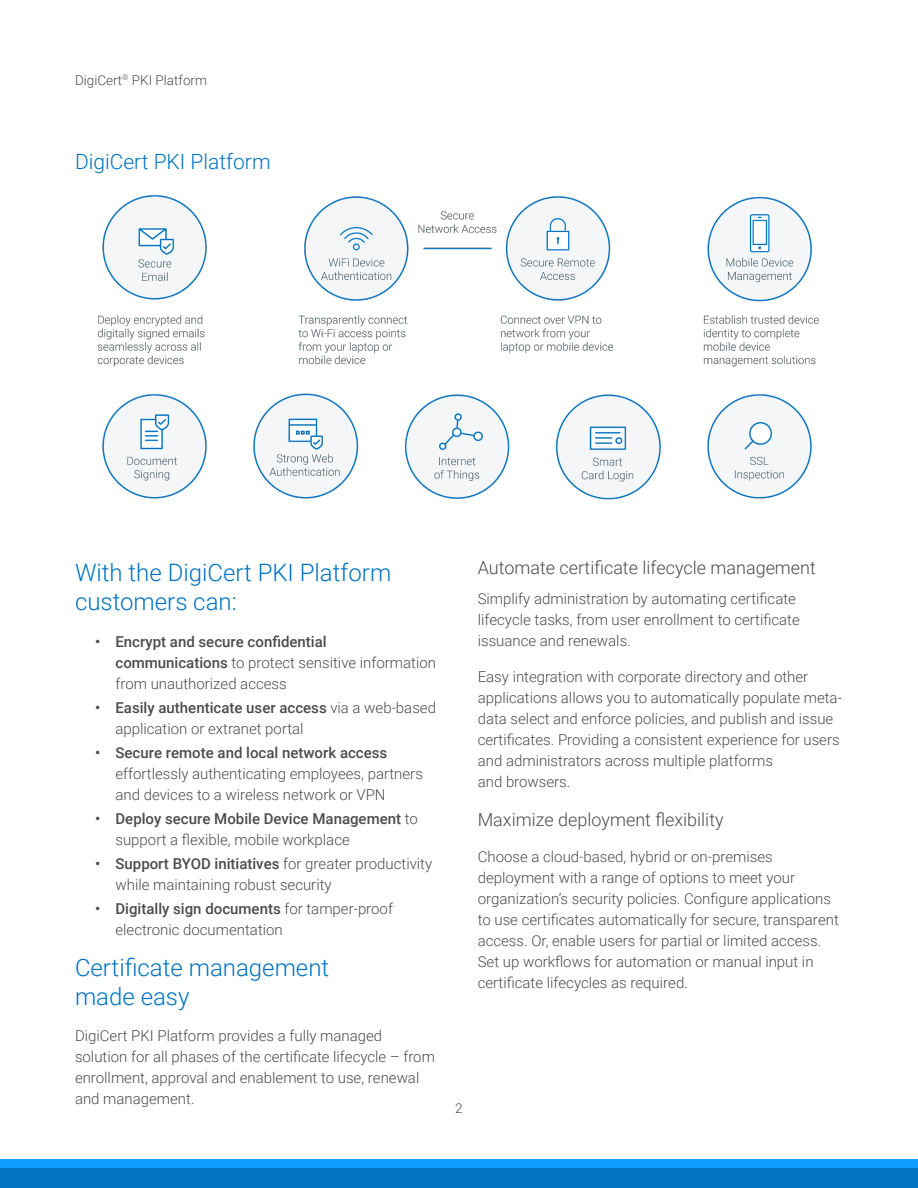
<style>
.page{position:relative;width:918px;height:1188px;background:#fff}
.page>*{position:absolute;margin:0;border:0;box-sizing:border-box;transform-origin:0 0}
.H2B_-_16_Auto_0__017{font:300 24px/28.8px "Roboto";color:#0073c2}
.H3B_-_14_Auto_0__017{font:300 21px "Roboto";color:#0073c2}
.H4_-_12_Auto_0__4C4C{font:300 18px "Roboto";color:#4c4c4d}
.P2B_Following_H1_H2{font:300 15px/21px "Roboto";color:#4c4c4d}
.P2D_Following_H4_-_1{font:300 15px/21px "Roboto";color:#4c4c4d}
.t1{font:500 15px/21px "Roboto";color:#4c4c4d}
.P3_Page_Numbers_Doc{font:300 13.5px "Roboto";color:#4c4c4d}
.s1{font-weight:500}
.s2{font-weight:300}
</style>
<div class="page">
<div style="left:0;top:1168px;width:918px;height:20px;background:#0073c2"></div>
<div style="left:0;top:1160px;width:918px;height:8px;background:#0f9dff"></div>
<img style="left:97px;top:195px;width:722px;height:305px">
<p class="P3_Page_Numbers_Doc" style="left:75px;top:70px;width:134px">DigiCert<sup>®</sup> PKI Platform</p>
<p class="H3B_-_14_Auto_0__017" style="left:75px;top:147px;width:197px">DigiCert PKI Platform</p>
<p class="H2B_-_16_Auto_0__017" style="left:75px;top:557px;width:318px">With the DigiCert PKI Platform customers can:</p>
<p class="P2B_Following_H1_H2" style="left:116px;top:631px;width:322px;text-indent:-20px"><span class="s1">• Encrypt and secure confidential communications</span> to protect sensitive information from unauthorized access</p>
<p class="P2B_Following_H1_H2" style="left:116px;top:697px;width:322px;text-indent:-20px"><span class="s1">• Easily authenticate user access</span> via a web-based application or extranet portal</p>
<p class="P2B_Following_H1_H2" style="left:116px;top:742px;width:309px;text-indent:-20px"><span class="s1">• Secure remote and local network access </span>effortlessly authenticating employees, partners and devices to a wireless network or VPN</p>
<p class="t1" style="left:116px;top:808px;width:304px;text-indent:-20px">• Deploy secure Mobile Device Management <span class="s2">to support a flexible, mobile workplace</span></p>
<p class="P2B_Following_H1_H2" style="left:116px;top:853px;width:318px;text-indent:-20px"><span class="s1">• Support BYOD initiatives</span> for greater productivity while maintaining robust security</p>
<p class="P2B_Following_H1_H2" style="left:116px;top:898px;width:279px;text-indent:-20px"><span class="s1">• Digitally sign documents</span> for tamper-proof electronic documentation</p>
<p class="H2B_-_16_Auto_0__017" style="left:75px;top:952px;width:256px">Certificate management made easy</p>
<p class="P2B_Following_H1_H2" style="left:75px;top:1024px;width:362px">DigiCert PKI Platform provides a fully managed solution for all phases of the certificate lifecycle – from enrollment, approval and enablement to use, renewal and management.</p>
<p class="H4_-_12_Auto_0__4C4C" style="left:478px;top:555px;width:340px">Automate certificate lifecycle management</p>
<p class="P2D_Following_H4_-_1" style="left:478px;top:588px;width:324px">Simplify administration by automating certificate lifecycle tasks, from user enrollment to certificate issuance and renewals.</p>
<p class="P2B_Following_H1_H2" style="left:478px;top:666px;width:366px">Easy integration with corporate directory and other applications allows you to automatically populate meta&shy;data select and enforce policies, and publish and issue certificates. Providing a consistent experience for users and administrators across multiple platforms<br>and browsers.</p>
<p class="H4_-_12_Auto_0__4C4C" style="left:478px;top:807px;width:247px">Maximize deployment flexibility</p>
<p class="P2B_Following_H1_H2" style="left:478px;top:845px;width:363px">Choose a cloud-based, hybrid or on-premises deployment with a range of options to meet your organization’s security policies. Configure applications to use certificates automatically for secure, transparent access. Or, enable users for partial or limited access.<br>Set up workflows for automation or manual input in certificate lifecycles as required.</p>
<p class="P3_Page_Numbers_Doc" style="left:455px;top:1099px;width:9px">2</p>
</div>
